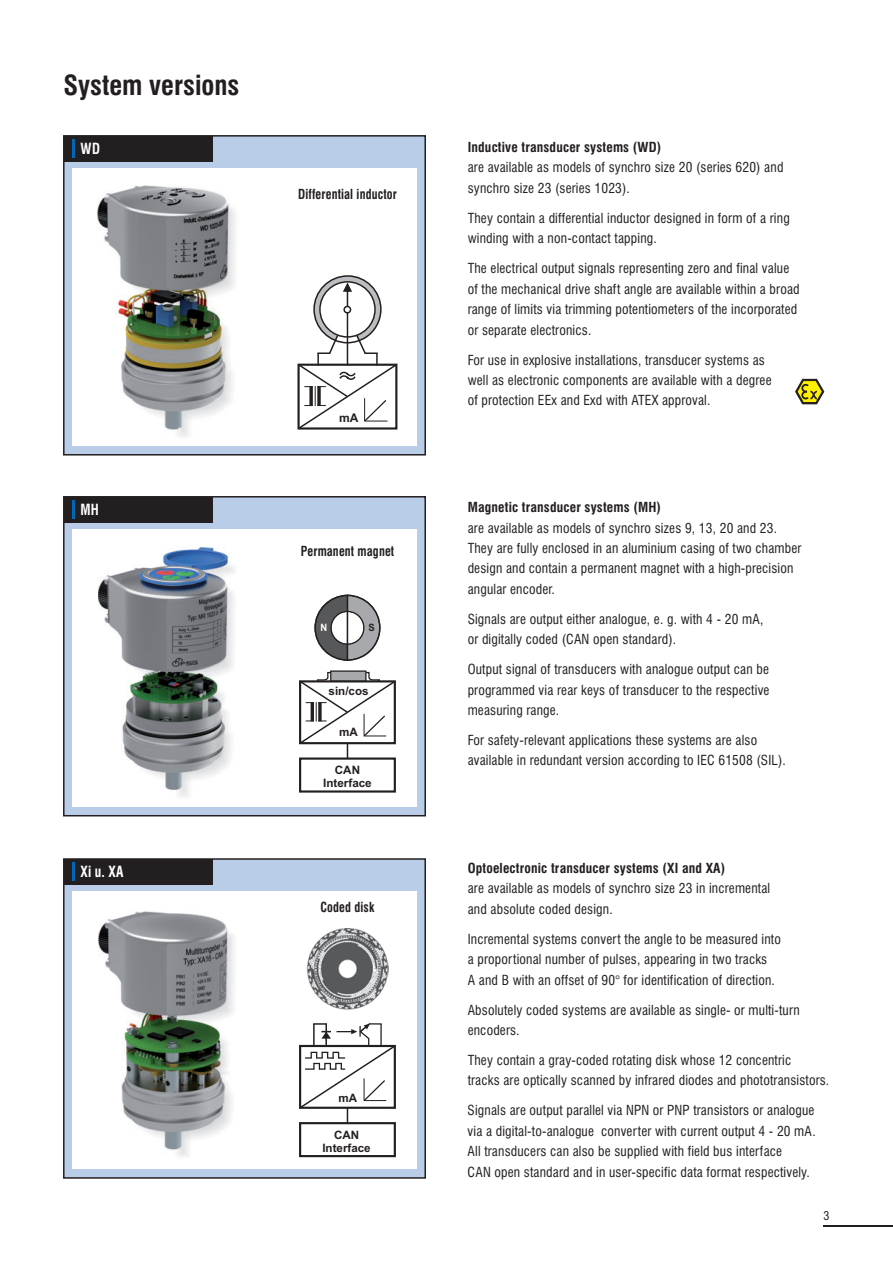
<style>
.page{position:relative;width:893px;height:1263px;background:#fff}
.page>*{position:absolute;margin:0;border:0;box-sizing:border-box;transform-origin:0 0}
.t1{font:700 condensed 27px "Swiss 721 BT";color:#231f20}
.t2{font:700 condensed 15px "Swiss 721 BT";letter-spacing:.025em;color:#fff;scale:.9 1}
.t3{font:condensed 13.5px/20.4px "Swiss 721 BT";letter-spacing:.01em;color:#231f20}
.t4{font:700 condensed 13.5px "Swiss 721 BT";letter-spacing:.01em;color:#231f20}
.t5{font:700 condensed 13.5px "Swiss 721 BT";letter-spacing:.01em;color:#231f20;scale:.9 1}
.t6{font:700 12px "Arial";color:#231f20}
.t7{font:condensed 12px "Swiss 721 BT";color:#231f20}
.t8{font:700 11.55px/12.9px "Arial";color:#231f20;text-align:center}
.t9{font:700 10.2px "Arial";color:#fff;scale:.92 1}
.t10{font:700 10.2px "Arial";color:#231f20;scale:.92 1}
</style>
<div class="page">
<hr style="left:823px;top:1226px;width:70px;height:1px;background:#231f20">
<div style="left:63px;top:135px;width:363px;height:320px;background:#b9cde9;border:2px solid #231f20"></div>
<div style="left:72px;top:168px;width:345px;height:278px;background:#fff"></div>
<div style="left:64px;top:136px;width:149px;height:25px;background:#231f20"></div>
<svg style="left:72px;top:139px;width:2px;height:19px"></svg>
<div style="left:63px;top:496px;width:363px;height:320px;background:#b9cde9;border:2px solid #231f20"></div>
<div style="left:72px;top:529px;width:345px;height:278px;background:#fff"></div>
<div style="left:64px;top:497px;width:149px;height:25px;background:#231f20"></div>
<svg style="left:72px;top:500px;width:2px;height:19px"></svg>
<div style="left:63px;top:858px;width:363px;height:321px;background:#b9cde9;border:2px solid #231f20"></div>
<div style="left:72px;top:891px;width:345px;height:278px;background:#fff"></div>
<div style="left:64px;top:859px;width:149px;height:25px;background:#231f20"></div>
<svg style="left:72px;top:862px;width:2px;height:19px"></svg>
<svg style="left:297px;top:275px;width:101px;height:155px"></svg>
<img style="left:306px;top:928px;width:82px;height:81px">
<div style="left:299px;top:1122px;width:97px;height:35px;border:2px solid #231f20"></div>
<svg style="left:299px;top:1023px;width:97px;height:100px"></svg>
<div style="left:299px;top:757px;width:97px;height:36px;border:2px solid #231f20"></div>
<svg style="left:314px;top:594px;width:67px;height:67px"></svg>
<hr style="left:347px;top:595px;width:1px;height:65px;background:#231f20">
<div style="left:330px;top:670px;width:36px;height:12px;background:#8a8888"></div>
<svg style="left:299px;top:671px;width:97px;height:88px"></svg>
<svg style="left:795px;top:379px;width:29px;height:25px"></svg>
<img style="left:98px;top:547px;width:137px;height:250px">
<img style="left:98px;top:185px;width:138px;height:252px">
<img style="left:98px;top:911px;width:137px;height:246px">
<h1 class="t1" style="left:63px;top:74px;width:178px">System versions</h1>
<p class="t2" style="left:81px;top:143px;width:23px">WD</p>
<p class="t5" style="left:298px;top:189px;width:111px">Differential inductor</p>
<p class="t4" style="left:468px;top:141px;width:195px">Inductive transducer systems (WD)</p>
<p class="t3" style="left:468px;top:158px;width:317px">are available as models of synchro size 20 (series 620) and synchro size 23 (series 1023).</p>
<p class="t3" style="left:468px;top:209px;width:324px">They contain a differential inductor designed in form of a ring winding with a non-contact tapping.</p>
<p class="t3" style="left:468px;top:259px;width:333px">The electrical output signals representing zero and final value of the mechanical drive shaft angle are available within a broad range of limits via trimming potentiometers of the incorporated or separate electronics.</p>
<p class="t3" style="left:468px;top:351px;width:305px">For use in explosive installations, transducer systems as well as electronic components are available with a degree of protection EEx and Exd with ATEX approval.</p>
<p class="t6" style="left:339px;top:413px;width:21px">mA</p>
<p class="t2" style="left:80px;top:503px;width:22px">MH</p>
<p class="t5" style="left:301px;top:546px;width:105px">Permanent magnet</p>
<p class="t9" style="left:321px;top:624px;width:9px">N</p>
<p class="t10" style="left:368px;top:624px;width:8px">S</p>
<p class="t8" style="left:329px;top:686px;width:42px">sin/cos</p>
<p class="t8" style="left:339px;top:727px;width:20px">mA</p>
<p class="t8" style="left:323px;top:765px;width:50px">CAN<br>Interface</p>
<p class="t4" style="left:468px;top:502px;width:195px">Magnetic transducer systems (MH)</p>
<p class="t3" style="left:468px;top:519px;width:335px">are available as models of synchro sizes 9, 13, 20 and 23.<br>They are fully enclosed in an aluminium casing of two chamber design and contain a permanent magnet with a high-precision angular encoder.</p>
<p class="t3" style="left:468px;top:610px;width:297px">Signals are output either analogue, e. g. with 4 - 20 mA, or digitally coded (CAN open standard).</p>
<p class="t3" style="left:468px;top:660px;width:303px;text-align:justify">Output signal of transducers with analogue output can be programmed via rear keys of transducer to the respective measuring range.</p>
<p class="t3" style="left:468px;top:731px;width:320px">For safety-relevant applications these systems are also available in redundant version according to IEC 61508 (SIL).</p>
<p class="t2" style="left:80px;top:866px;width:49px">Xi u. XA</p>
<p class="t5" style="left:320px;top:902px;width:61px">Coded disk</p>
<p class="t8" style="left:338px;top:1092px;width:20px">mA</p>
<p class="t8" style="left:322px;top:1130px;width:50px">CAN<br>Interface</p>
<p class="t4" style="left:468px;top:863px;width:259px">Optoelectronic transducer systems (XI and XA)</p>
<p class="t3" style="left:468px;top:880px;width:304px">are available as models of synchro size 23 in incremental and absolute coded design.</p>
<p class="t3" style="left:468px;top:930px;width:315px">Incremental systems convert the angle to be measured into a proportional number of pulses, appearing in two tracks<br>A and B with an offset of 90° for identification of direction.</p>
<p class="t3" style="left:468px;top:1001px;width:334px">Absolutely coded systems are available as single- or multi-turn encoders.</p>
<p class="t3" style="left:468px;top:1051px;width:363px">They contain a gray-coded rotating disk whose 12 concentric<br>tracks are optically scanned by infrared diodes and phototransistors.</p>
<p class="t3" style="left:468px;top:1102px;width:350px">Signals are output parallel via NPN or PNP transistors or analogue via a digital-to-analogue converter with current output 4 - 20 mA.<br>All transducers can also be supplied with field bus interface<br>CAN open standard and in user-specific data format respectively.</p>
<p class="t7" style="left:824px;top:1211px;width:7px">3</p>
</div>
